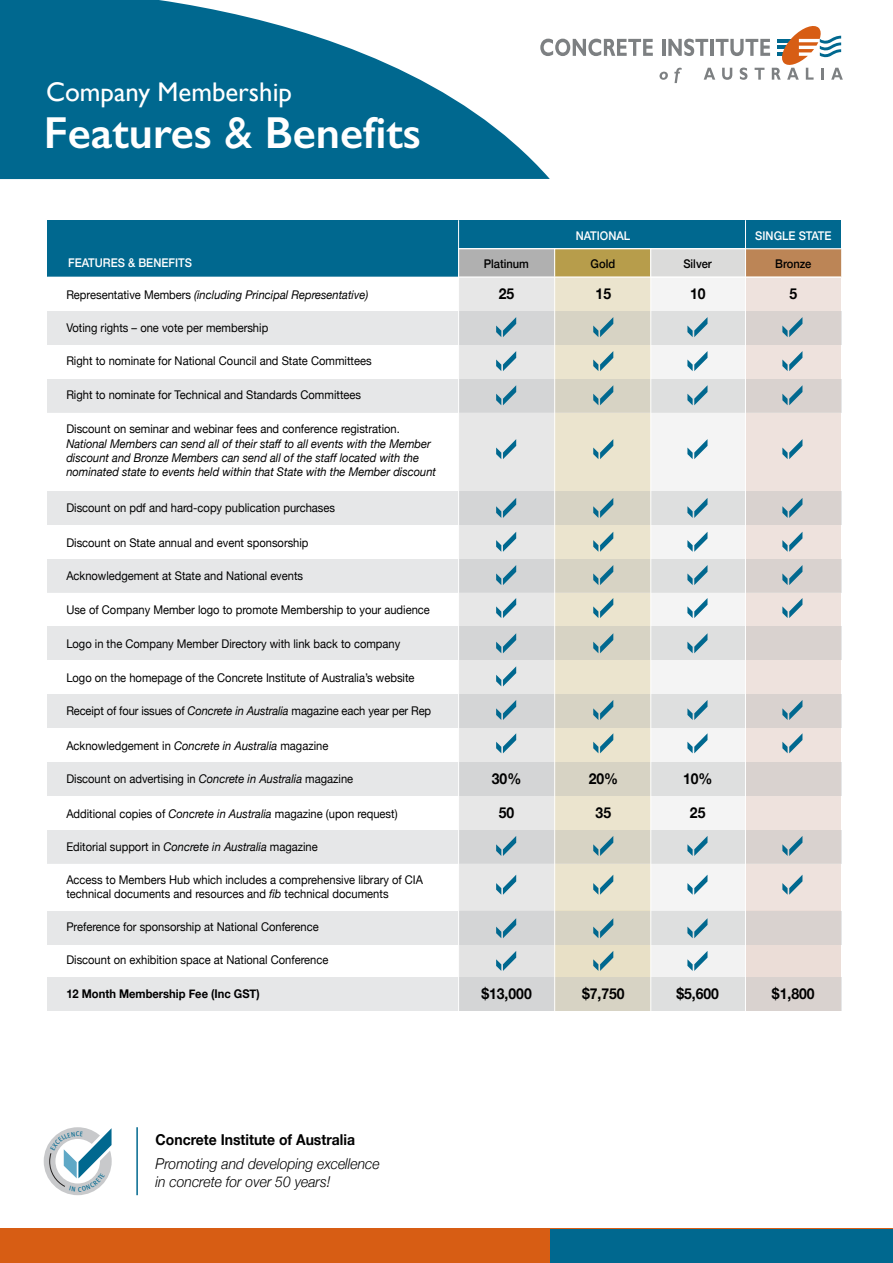
<style>
.page{position:relative;width:893px;height:1263px;background:#fff}
.page>*{position:absolute;margin:0;border:0;box-sizing:border-box;transform-origin:0 0}
.t1{font:600 45px "Gill Sans";color:#fff}
.t2{font:27px "Gill Sans";color:#fff}
.t3{font:700 15px "Helvetica Neue";color:#000;scale:.93 1}
.t4{font:italic 300 15px/18px "Helvetica Neue";color:#000;scale:.93 1}
.t5{font:12px/14.4px "Helvetica Neue";color:#000;scale:.93 1}
.t6{font:italic 12px/14.4px "Helvetica Neue";color:#000;scale:.93 1}
.t7{font:500 12px "Helvetica Neue";color:#fff;scale:.93 1}
.t8{font:700 12px "Helvetica Neue";color:#000;scale:.93 1}
.t9{font:500 12px "Helvetica Neue";color:#000;scale:.93 1}
.t10{font:500 6.6px "Avenir Next Condensed";color:#00688f;scale:1.1 1}
.s1{font-weight:400}
.s2{font-style:normal}
.s3{font-style:italic}
</style>
<div class="page">
<div style="left:0;top:1229px;width:893px;height:34px;background:#d75d14"></div>
<svg style="left:550px;top:39px;width:103px;height:17px"></svg>
<svg style="left:659px;top:26px;width:184px;height:57px"></svg>
<svg style="left:0;top:0;width:550px;height:179px;fill:#00688f"></svg>
<div style="left:550px;top:1229px;width:343px;height:34px;background:#00688f"></div>
<div style="left:459px;top:277px;width:96px;height:734px;background:#e3e3e3"></div>
<div style="left:651px;top:277px;width:94px;height:734px;background:#f2f2f2"></div>
<div style="left:555px;top:277px;width:96px;height:734px;background:#ebe4ce"></div>
<div style="left:745px;top:277px;width:96px;height:734px;background:#ebddd7"></div>
<div style="left:745px;top:248px;width:96px;height:30px;background:#bc8556"></div>
<div style="left:459px;top:220px;width:382px;height:29px;background:#00688f"></div>
<div style="left:47px;top:220px;width:412px;height:57px;background:#00688f"></div>
<hr style="left:136px;top:1127px;width:2px;height:68px;background:#00688f">
<div style="left:458px;top:248px;width:97px;height:29px;background:#b0b0b0;border:1px solid #fff"></div>
<svg style="left:47px;top:311px;width:794px;height:34px;fill:#e6e7e8"></svg>
<svg style="left:47px;top:379px;width:794px;height:34px;fill:#e6e7e8"></svg>
<svg style="left:47px;top:491px;width:794px;height:34px;fill:#e6e7e8"></svg>
<svg style="left:47px;top:559px;width:794px;height:33px;fill:#e6e7e8"></svg>
<svg style="left:47px;top:592px;width:794px;height:34px"></svg>
<svg style="left:47px;top:626px;width:794px;height:34px;fill:#e6e7e8"></svg>
<svg style="left:47px;top:694px;width:794px;height:34px;fill:#e6e7e8"></svg>
<svg style="left:47px;top:762px;width:794px;height:34px;fill:#e6e7e8"></svg>
<svg style="left:47px;top:830px;width:794px;height:33px;fill:#e6e7e8"></svg>
<svg style="left:47px;top:977px;width:794px;height:34px;fill:#e6e7e8"></svg>
<svg style="left:47px;top:911px;width:794px;height:33px;fill:#e6e7e8"></svg>
<svg style="left:47px;top:863px;width:794px;height:47px"></svg>
<div style="left:554px;top:248px;width:97px;height:29px;background:#b79d4b"></div>
<div style="left:650px;top:248px;width:96px;height:30px;background:#dbdbda;border:1px solid #fff"></div>
<hr style="left:745px;top:220px;width:1px;height:57px;background:#fff">
<div style="left:650px;top:277px;width:96px;height:734px;border:1px solid #fff"></div>
<hr style="left:554px;top:277px;width:1px;height:734px;background:#fff">
<hr style="left:459px;top:248px;width:383px;height:1px;background:#fff">
<hr style="left:458px;top:220px;width:1px;height:791px;background:#fff">
<hr style="left:47px;top:277px;width:794px;height:1px;background:#fff">
<svg style="left:496px;top:317px;width:20px;height:20px"></svg>
<svg style="left:593px;top:317px;width:20px;height:20px"></svg>
<svg style="left:687px;top:317px;width:20px;height:20px"></svg>
<svg style="left:782px;top:317px;width:20px;height:20px"></svg>
<svg style="left:496px;top:385px;width:20px;height:20px"></svg>
<svg style="left:593px;top:385px;width:20px;height:20px"></svg>
<svg style="left:687px;top:385px;width:20px;height:20px"></svg>
<svg style="left:782px;top:385px;width:20px;height:20px"></svg>
<svg style="left:496px;top:439px;width:20px;height:20px"></svg>
<svg style="left:593px;top:439px;width:20px;height:20px"></svg>
<svg style="left:687px;top:439px;width:20px;height:20px"></svg>
<svg style="left:782px;top:439px;width:20px;height:20px"></svg>
<svg style="left:496px;top:498px;width:20px;height:20px"></svg>
<svg style="left:593px;top:498px;width:20px;height:20px"></svg>
<svg style="left:687px;top:498px;width:20px;height:20px"></svg>
<svg style="left:782px;top:498px;width:20px;height:20px"></svg>
<svg style="left:496px;top:565px;width:20px;height:20px"></svg>
<svg style="left:593px;top:565px;width:20px;height:20px"></svg>
<svg style="left:687px;top:565px;width:20px;height:20px"></svg>
<svg style="left:782px;top:565px;width:20px;height:20px"></svg>
<svg style="left:496px;top:633px;width:20px;height:20px"></svg>
<svg style="left:593px;top:633px;width:20px;height:20px"></svg>
<svg style="left:687px;top:633px;width:20px;height:20px"></svg>
<svg style="left:496px;top:700px;width:20px;height:20px"></svg>
<svg style="left:593px;top:700px;width:20px;height:20px"></svg>
<svg style="left:687px;top:700px;width:20px;height:20px"></svg>
<svg style="left:782px;top:700px;width:20px;height:20px"></svg>
<svg style="left:496px;top:836px;width:20px;height:20px"></svg>
<svg style="left:593px;top:836px;width:20px;height:20px"></svg>
<svg style="left:687px;top:836px;width:20px;height:20px"></svg>
<svg style="left:782px;top:836px;width:20px;height:20px"></svg>
<svg style="left:496px;top:918px;width:20px;height:20px"></svg>
<svg style="left:593px;top:918px;width:20px;height:20px"></svg>
<svg style="left:687px;top:918px;width:20px;height:20px"></svg>
<svg style="left:496px;top:875px;width:20px;height:20px"></svg>
<svg style="left:593px;top:875px;width:20px;height:20px"></svg>
<svg style="left:687px;top:875px;width:20px;height:20px"></svg>
<svg style="left:782px;top:875px;width:20px;height:20px"></svg>
<svg style="left:496px;top:951px;width:20px;height:20px"></svg>
<svg style="left:593px;top:951px;width:20px;height:20px"></svg>
<svg style="left:687px;top:951px;width:20px;height:20px"></svg>
<svg style="left:496px;top:532px;width:20px;height:20px"></svg>
<svg style="left:593px;top:532px;width:20px;height:20px"></svg>
<svg style="left:687px;top:532px;width:20px;height:20px"></svg>
<svg style="left:782px;top:532px;width:20px;height:20px"></svg>
<svg style="left:496px;top:598px;width:20px;height:20px"></svg>
<svg style="left:593px;top:598px;width:20px;height:20px"></svg>
<svg style="left:687px;top:598px;width:20px;height:20px"></svg>
<svg style="left:782px;top:598px;width:20px;height:20px"></svg>
<svg style="left:496px;top:666px;width:20px;height:20px"></svg>
<svg style="left:496px;top:733px;width:20px;height:20px"></svg>
<svg style="left:593px;top:733px;width:20px;height:20px"></svg>
<svg style="left:687px;top:734px;width:20px;height:19px"></svg>
<svg style="left:782px;top:734px;width:20px;height:19px"></svg>
<svg style="left:496px;top:351px;width:20px;height:20px"></svg>
<svg style="left:593px;top:351px;width:20px;height:20px"></svg>
<svg style="left:687px;top:351px;width:20px;height:20px"></svg>
<svg style="left:782px;top:351px;width:20px;height:20px"></svg>
<svg style="left:44px;top:1127px;width:68px;height:68px"></svg>
<h2 class="t2" style="left:46px;top:76px;width:247px">Company Membership</h2>
<h1 class="t1" style="left:44px;top:106px;width:379px">Features <span class="s1">&amp;</span> Benefits</h1>
<p class="t7" style="left:68px;top:253px;width:135px">FEATURES &amp; BENEFITS</p>
<p class="t7" style="left:576px;top:226px;width:60px">NATIONAL</p>
<p class="t7" style="left:755px;top:226px;width:84px">SINGLE STATE</p>
<p class="t9" style="left:484px;top:254px;width:50px">Platinum</p>
<p class="t9" style="left:591px;top:254px;width:28px">Gold</p>
<p class="t9" style="left:683px;top:254px;width:32px">Silver</p>
<p class="t9" style="left:775px;top:254px;width:41px">Bronze</p>
<p class="t6" style="left:66px;top:288px;width:326px"><span class="s2">Representative Members</span> (including Principal Representative)</p>
<p class="t3" style="left:499px;top:281px;width:18px">25</p>
<p class="t3" style="left:596px;top:281px;width:18px">15</p>
<p class="t3" style="left:690px;top:281px;width:18px">10</p>
<p class="t3" style="left:789px;top:281px;width:10px">5</p>
<p class="t5" style="left:66px;top:321px;width:219px">Voting rights – one vote per membership</p>
<p class="t5" style="left:66px;top:354px;width:330px">Right to nominate for National Council and State Committees</p>
<p class="t5" style="left:66px;top:389px;width:318px">Right to nominate for Technical and Standards Committees</p>
<p class="t5" style="left:66px;top:422px;width:360px">Discount on seminar and webinar fees and conference registration.</p>
<p class="t6" style="left:66px;top:437px;width:399px">National Members can send all of their staff to all events with the Member discount and Bronze Members can send all of the staff located with the nominated state to events held within that State with the Member discount</p>
<p class="t5" style="left:66px;top:501px;width:290px">Discount on pdf and hard-copy publication purchases</p>
<p class="t5" style="left:66px;top:536px;width:262px">Discount on State annual and event sponsorship</p>
<p class="t5" style="left:66px;top:570px;width:256px">Acknowledgement at State and National events</p>
<p class="t5" style="left:66px;top:603px;width:392px">Use of Company Member logo to promote Membership to your audience</p>
<p class="t5" style="left:66px;top:637px;width:361px">Logo in the Company Member Directory with link back to company</p>
<p class="t5" style="left:66px;top:671px;width:376px">Logo on the homepage of the Concrete Institute of Australia’s website</p>
<p class="t5" style="left:66px;top:704px;width:394px">Receipt of four issues of <span class="s3">Concrete in Australia</span> magazine each year per Rep</p>
<p class="t5" style="left:66px;top:739px;width:283px">Acknowledgement in <span class="s3">Concrete in Australia</span> magazine</p>
<p class="t5" style="left:66px;top:772px;width:310px">Discount on advertising in <span class="s3">Concrete in Australia</span> magazine</p>
<p class="t5" style="left:66px;top:807px;width:358px">Additional copies of <span class="s3">Concrete in Australia</span> magazine (upon request)</p>
<p class="t5" style="left:66px;top:840px;width:272px">Editorial support in <span class="s3">Concrete in Australia</span> magazine</p>
<p class="t5" style="left:66px;top:873px;width:385px">Access to Members Hub which includes a comprehensive library of CIA technical documents and resources and <span class="s3">fib</span> technical documents</p>
<p class="t5" style="left:66px;top:920px;width:273px">Preference for sponsorship at National Conference</p>
<p class="t5" style="left:66px;top:954px;width:283px">Discount on exhibition space at National Conference</p>
<p class="t8" style="left:66px;top:984px;width:209px">12 Month Membership Fee (Inc GST)</p>
<p class="t3" style="left:492px;top:767px;width:33px">30%</p>
<p class="t3" style="left:589px;top:767px;width:33px">20%</p>
<p class="t3" style="left:683px;top:767px;width:33px">10%</p>
<p class="t3" style="left:499px;top:801px;width:18px">50</p>
<p class="t3" style="left:596px;top:801px;width:18px">35</p>
<p class="t3" style="left:690px;top:801px;width:18px">25</p>
<p class="t3" style="left:481px;top:982px;width:56px">$13,000</p>
<p class="t3" style="left:582px;top:982px;width:47px">$7,750</p>
<p class="t3" style="left:676px;top:982px;width:47px">$5,600</p>
<p class="t3" style="left:772px;top:982px;width:47px">$1,800</p>
<p class="t10" style="left:76px;top:1129px;width:5px">C</p>
<p class="t3" style="left:156px;top:1128px;width:216px">Concrete Institute of Australia</p>
<p class="t4" style="left:156px;top:1154px;width:242px">Promoting and developing excellence in concrete for over 50 years!</p>
</div>
